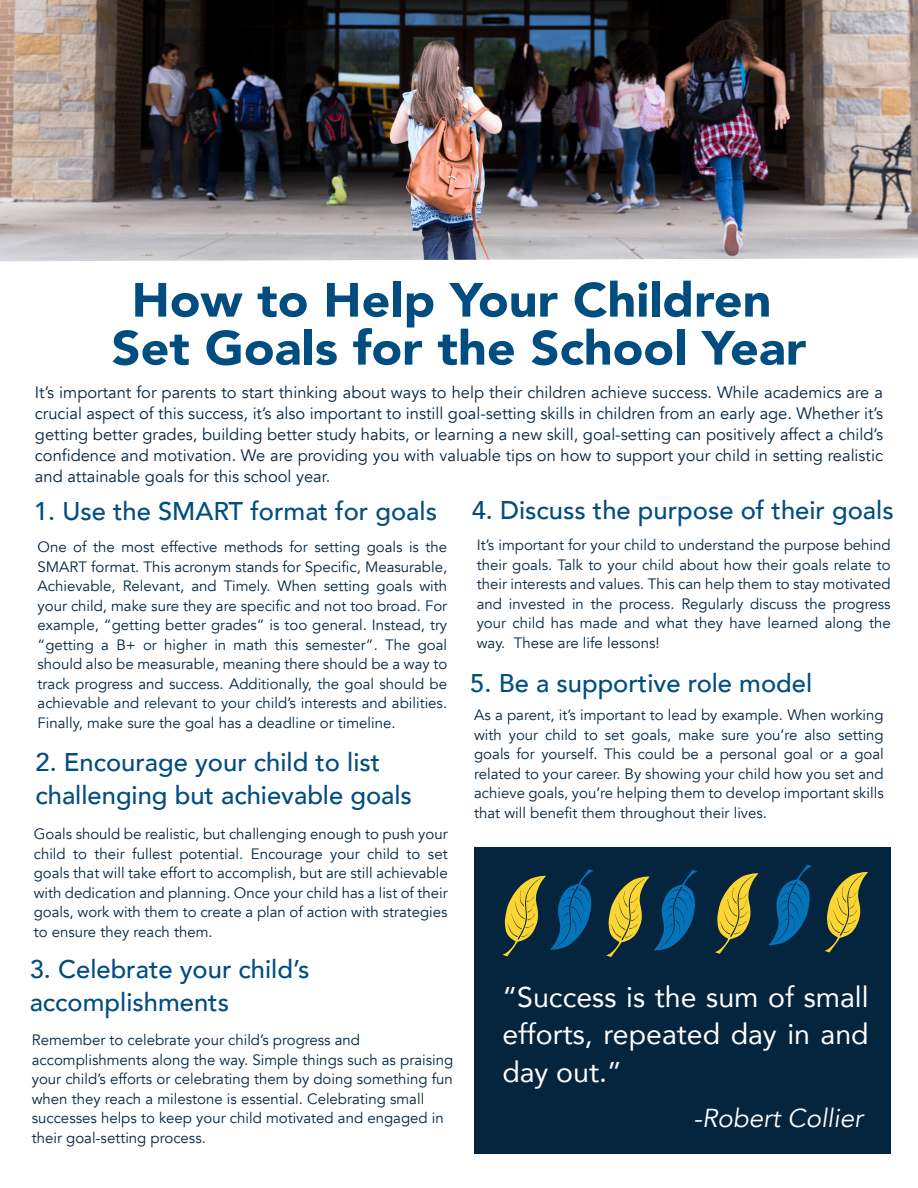
<style>
.page{position:relative;width:918px;height:1188px;background:#fff}
.page>*{position:absolute;margin:0;border:0;box-sizing:border-box;transform-origin:0 0}
.t1{font:900 47.55px/48px "Avenir";color:#024d80;text-align:center;scale:1.06 1}
.t2{font:28.5px/37.5px "Avenir";color:#fff;text-align:justify}
.t3{font:italic 25.95px "Avenir";color:#fff}
.t4{font:500 25.5px/33px "Avenir";color:#024d80}
.t5{font:16.5px/21px "Avenir";color:#05253f;text-align:justify}
.t6{font:15px/19.5px "Avenir";color:#05253f;text-align:justify}
</style>
<div class="page">
<img style="left:0;top:0;width:918px;height:261px">
<div style="left:474px;top:847px;width:417px;height:307px;background:#05253f"></div>
<svg style="left:502px;top:869px;width:92px;height:87px"></svg>
<svg style="left:606px;top:870px;width:91px;height:87px"></svg>
<svg style="left:715px;top:873px;width:43px;height:81px"></svg>
<svg style="left:769px;top:865px;width:43px;height:80px"></svg>
<svg style="left:825px;top:872px;width:43px;height:80px"></svg>
<h1 class="t1" style="left:112px;top:275px;width:657px">How to Help Your Children<br>Set Goals for the School Year</h1>
<p class="t5" style="left:35px;top:382px;width:850px">It’s important for parents to start thinking about ways to help their children achieve success. While academics are a crucial aspect of this success, it’s also important to instill goal-setting skills in children from an early age. Whether it’s getting better grades, building better study habits, or learning a new skill, goal-setting can positively affect a child’s confidence and motivation. We are providing you with valuable tips on how to support your child in setting realistic and attainable goals for this school year.</p>
<h3 class="t4" style="left:34px;top:493px;width:405px">1. Use the SMART format for goals</h3>
<p class="t6" style="left:38px;top:537px;width:411px">One of the most effective methods for setting goals is the SMART format. This acronym stands for Specific, Measurable, Achievable, Relevant, and Timely. When setting goals with your child, make sure they are specific and not too broad. For example, “getting better grades” is too general. Instead, try “getting a B+ or higher in math this semester”. The goal should also be measurable, meaning there should be a way to track progress and success. Additionally, the goal should be achievable and relevant to your child’s interests and abilities.<br>Finally, make sure the goal has a deadline or timeline.</p>
<h3 class="t4" style="left:35px;top:745px;width:378px">2. Encourage your child to list challenging but achievable goals</h3>
<p class="t6" style="left:34px;top:825px;width:415px">Goals should be realistic, but challenging enough to push your child to their fullest potential. Encourage your child to set goals that will take effort to accomplish, but are still achievable with dedication and planning. Once your child has a list of their goals, work with them to create a plan of action with strategies to ensure they reach them.</p>
<h3 class="t4" style="left:30px;top:952px;width:281px">3. Celebrate your child’s accomplishments</h3>
<p class="t6" style="left:32px;top:1030px;width:423px;text-align:left">Remember to celebrate your child’s progress and accomplishments along the way. Simple things such as praising your child’s efforts or celebrating them by doing something fun when they reach a milestone is essential. Celebrating small successes helps to keep your child motivated and engaged in their goal-setting process.</p>
<h3 class="t4" style="left:472px;top:492px;width:424px">4. Discuss the purpose of their goals</h3>
<p class="t6" style="left:477px;top:536px;width:415px">It’s important for your child to understand the purpose behind their goals. Talk to your child about how their goals relate to their interests and values. This can help them to stay motivated and invested in the process. Regularly discuss the progress your child has made and what they have learned along the way. These are life lessons!</p>
<h3 class="t4" style="left:470px;top:665px;width:344px">5. Be a supportive role model</h3>
<p class="t6" style="left:474px;top:706px;width:411px">As a parent, it’s important to lead by example. When working with your child to set goals, make sure you’re also setting goals for yourself. This could be a personal goal or a goal related to your career. By showing your child how you set and achieve goals, you’re helping them to develop important skills that will benefit them throughout their lives.</p>
<h2 class="t2" style="left:502px;top:977px;width:368px">“Success is the sum of small efforts, repeated day in and day out.”</h2>
<h3 class="t3" style="left:694px;top:1103px;width:171px">-Robert Collier</h3>
</div>
